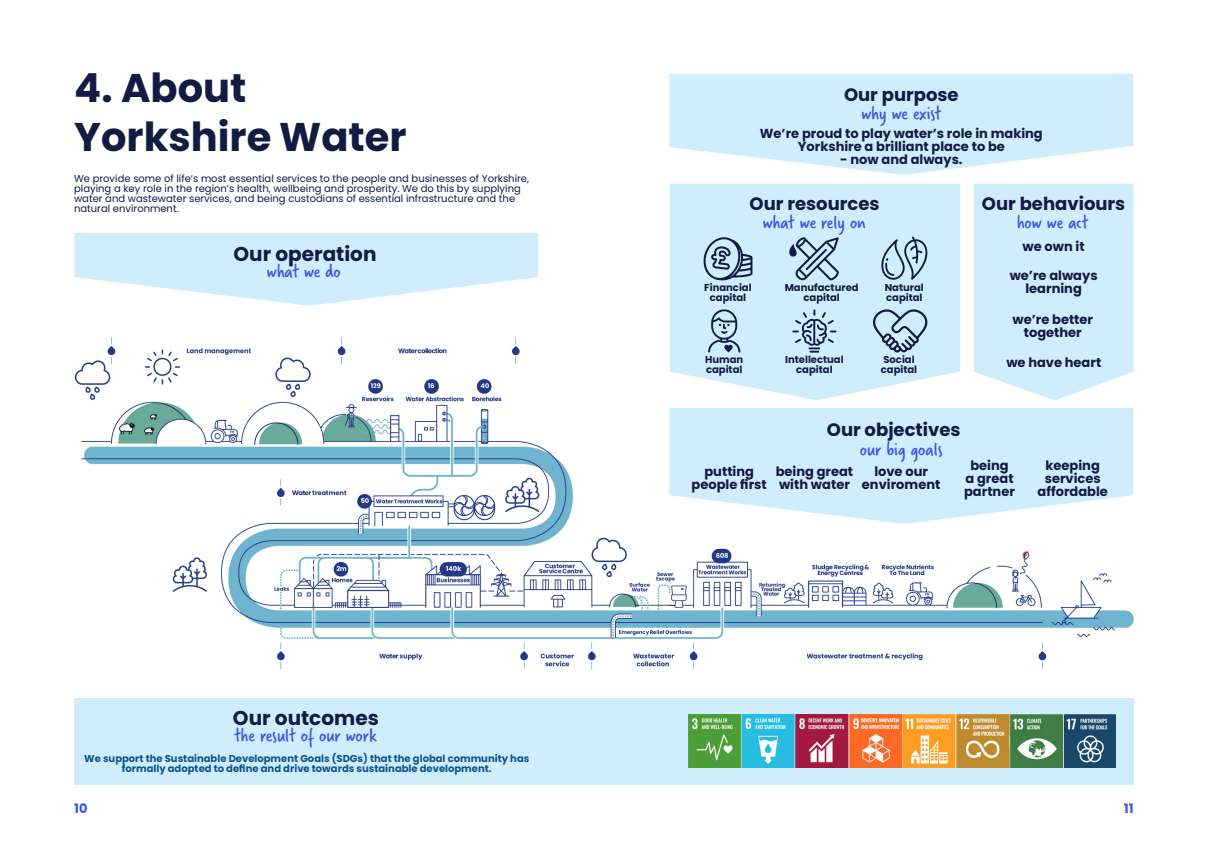
<style>
.page{position:relative;width:1208px;height:859px;background:#fff}
.page>*{position:absolute;margin:0;border:0;box-sizing:border-box;transform-origin:0 0}
.Header_1{font:700 40px "Poppins";color:#121b42}
.Header_3{font:20px "Verveine";color:#3c56e7}
.Header_3-2{font:700 20px "Poppins";color:#121b42}
.Header_3-3{font:700 18px "Poppins";color:#121b42}
.Header_3-4{font:700 13px/13px "Poppins";color:#121b42;text-align:center}
.Header_3-5{font:700 13px/13px "Poppins";color:#121941;text-align:center}
.t1{font:700 13px "Poppins";color:#3c56e7}
.Basic{font:10px/10px "Poppins";color:#121b42}
.Header_3-6{font:700 10px/10px "Poppins";color:#0b548e;text-align:center}
.Bold{font:700 10px/10px "Poppins";color:#121941;text-align:center}
</style>
<div class="page">
<img style="left:75px;top:338px;width:1058px;height:331px">
<div style="left:74px;top:698px;width:1059px;height:86px;background:#d0edfd"></div>
<svg style="left:669px;top:74px;width:464px;height:101px;background:#d6effd"></svg>
<svg style="left:670px;top:184px;width:290px;height:216px;background:#d3eefd"></svg>
<div style="left:974px;top:184px;width:159px;height:216px;background:#d0edfd"></div>
<svg style="left:669px;top:408px;width:464px;height:116px;background:#d5effd"></svg>
<svg style="left:74px;top:233px;width:464px;height:73px"></svg>
<svg style="left:871px;top:309px;width:57px;height:44px;background:#a3bbd1"></svg>
<svg style="left:703px;top:236px;width:49px;height:44px;background:#94abc2"></svg>
<svg style="left:708px;top:309px;width:32px;height:44px"></svg>
<svg style="left:792px;top:309px;width:44px;height:44px;background:#a7bfd4"></svg>
<svg style="left:789px;top:236px;width:50px;height:45px;background:#9cb4ca"></svg>
<svg style="left:879px;top:236px;width:49px;height:44px;background:#a6bfd4"></svg>
<img style="left:688px;top:715px;width:427px;height:52px">
<p class="Header_1" style="left:74px;top:65px;width:174px">4. About</p>
<p class="Header_1" style="left:74px;top:114px;width:334px">Yorkshire Water</p>
<p class="Basic" style="left:74px;top:173px;width:456px">We provide some of life’s most essential services to the people and businesses of Yorkshire, playing a key role in the region’s health, wellbeing and prosperity. We do this by supplying water and wastewater services, and being custodians of essential infrastructure and the natural environment.</p>
<p class="Header_3-2" style="left:233px;top:242px;width:145px">Our operation</p>
<p class="Header_3" style="left:267px;top:257px;width:75px">what we do</p>
<p class="Header_3-2" style="left:233px;top:706px;width:147px">Our outcomes</p>
<p class="Header_3" style="left:234px;top:721px;width:144px">the result of our work</p>
<p class="Header_3-6" style="left:84px;top:753px;width:447px">We support the Sustainable Development Goals (SDGs) that the global community has formally adopted to define and drive towards sustainable development.</p>
<p class="Header_3-3" style="left:844px;top:85px;width:116px">Our purpose</p>
<p class="Header_3" style="left:861px;top:99px;width:81px">why we exist</p>
<p class="Header_3-4" style="left:760px;top:127px;width:284px">We’re proud to play water’s role in making</p>
<p class="Header_3-4" style="left:798px;top:140px;width:208px">Yorkshire a brilliant place to be</p>
<p class="Header_3-4" style="left:840px;top:153px;width:124px">- now and always.</p>
<p class="Header_3-3" style="left:749px;top:194px;width:131px">Our resources</p>
<p class="Header_3-3" style="left:982px;top:194px;width:145px">Our behaviours</p>
<p class="Header_3" style="left:762px;top:208px;width:105px">what we rely on</p>
<p class="Header_3" style="left:1017px;top:208px;width:73px">how we act</p>
<p class="Bold" style="left:704px;top:283px;width:49px">Financial capital</p>
<p class="Bold" style="left:784px;top:282px;width:75px">Manufactured capital</p>
<p class="Bold" style="left:884px;top:283px;width:41px">Natural</p>
<p class="Bold" style="left:886px;top:293px;width:38px">capital</p>
<p class="Bold" style="left:705px;top:354px;width:40px;text-align:left">Human capital</p>
<p class="Bold" style="left:785px;top:355px;width:60px">Intellectual capital</p>
<p class="Bold" style="left:883px;top:355px;width:33px">Social</p>
<p class="Bold" style="left:881px;top:365px;width:38px">capital</p>
<p class="Header_3-5" style="left:1022px;top:240px;width:64px">we own it</p>
<p class="Header_3-5" style="left:1009px;top:269px;width:89px">we’re always</p>
<p class="Header_3-5" style="left:1025px;top:282px;width:58px">learning</p>
<p class="Header_3-5" style="left:1012px;top:313px;width:82px">we’re better</p>
<p class="Header_3-5" style="left:1023px;top:326px;width:60px">together</p>
<p class="Header_3-5" style="left:1006px;top:356px;width:96px">we have heart</p>
<p class="Header_3-5" style="left:704px;top:465px;width:51px">putting</p>
<p class="Header_3-5" style="left:691px;top:478px;width:77px">people first</p>
<p class="Header_3-3" style="left:827px;top:419px;width:135px">Our objectives</p>
<p class="Header_3" style="left:859px;top:435px;width:84px">our big goals</p>
<p class="Header_3-4" style="left:970px;top:459px;width:40px">being</p>
<p class="Header_3-4" style="left:965px;top:472px;width:50px">a great</p>
<p class="Header_3-4" style="left:964px;top:485px;width:52px">partner</p>
<p class="Header_3-5" style="left:775px;top:465px;width:79px">being great</p>
<p class="Header_3-5" style="left:779px;top:478px;width:72px">with water</p>
<p class="Header_3-5" style="left:862px;top:465px;width:80px">love our enviroment</p>
<p class="Header_3-4" style="left:1045px;top:459px;width:56px">keeping</p>
<p class="Header_3-4" style="left:1037px;top:472px;width:72px">services affordable</p>
<h3 class="t1" style="left:74px;top:801px;width:15px">10</h3>
<h3 class="t1" style="left:1124px;top:801px;width:11px">11</h3>
</div>
